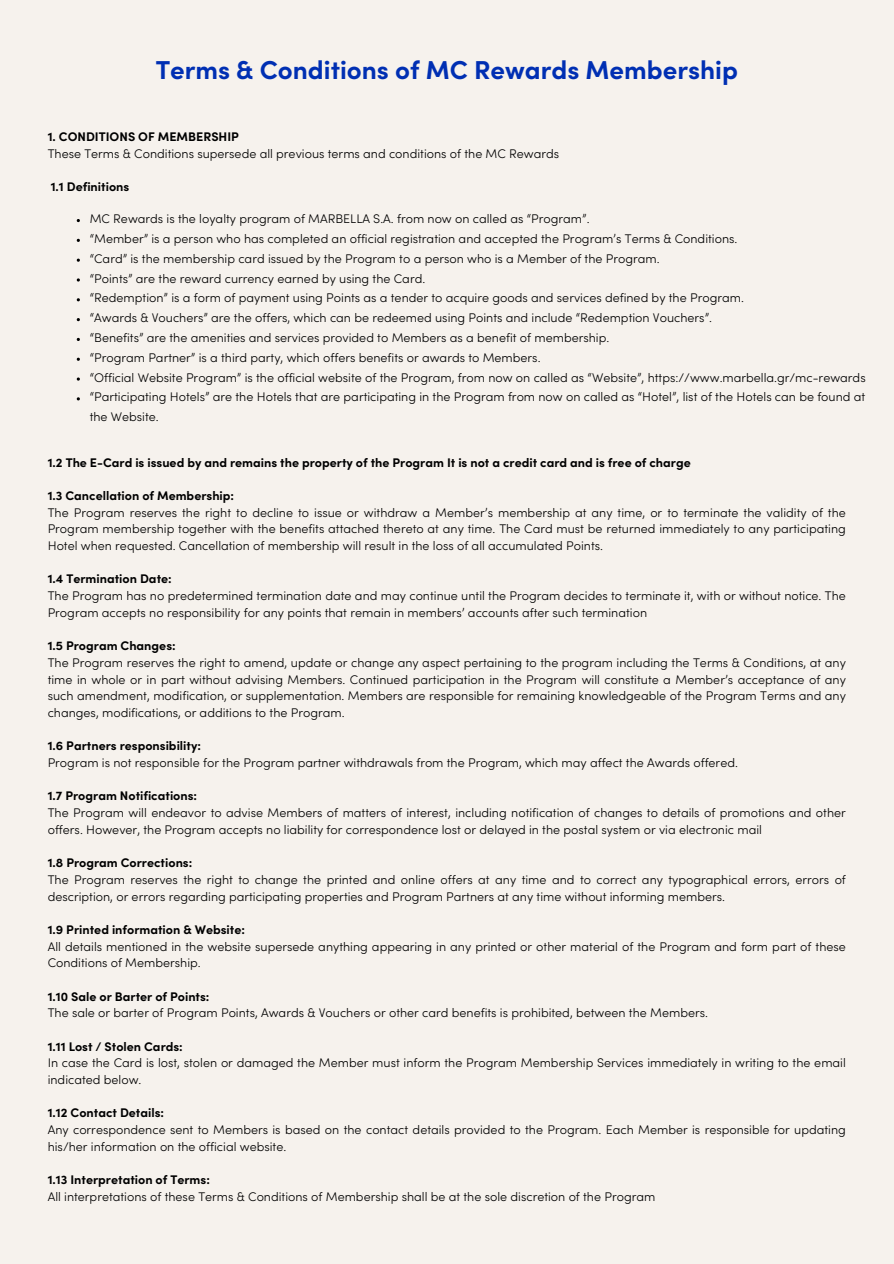
<style>
.page{position:relative;width:894px;height:1264px;background:#fff}
.page>*{position:absolute;margin:0;border:0;box-sizing:border-box;transform-origin:0 0}
.t1{font:700 25.95px "Sofia Pro";color:#002fb3}
.t2{font:300 12.45px/16.6px "Sofia Pro";color:#000}
.t3{font:700 12.45px "Sofia Pro";color:#000}
</style>
<div class="page">
<div style="left:0;top:0;width:893px;height:1263px;background:#f6f2ed"></div>
<svg style="left:77px;top:258px;width:3px;height:4px"></svg>
<h1 class="t1" style="left:156px;top:50px;width:583px">Terms &amp; Conditions of MC Rewards Membership</h1>
<p class="t3" style="left:48px;top:127px;width:193px">1. CONDITIONS OF MEMBERSHIP</p>
<p class="t2" style="left:48px;top:144px;width:513px">Τhese Terms &amp; Conditions supersede all previous terms and conditions of the MC Rewards</p>
<p class="t3" style="left:51px;top:177px;width:80px">1.1 Definitions</p>
<p class="t2" style="left:90px;top:208px;width:777px;line-height:19.8px">MC Rewards is the loyalty program of MARBELLA S.A. from now on called as “Program”.<br>“Member” is a person who has completed an official registration and accepted the Program’s Terms &amp; Conditions.<br>“Card” is the membership card issued by the Program to a person who is a Member of the Program.<br>“Points” are the reward currency earned by using the Card.<br>“Redemption” is a form of payment using Points as a tender to acquire goods and services defined by the Program.<br>“Awards &amp; Vouchers” are the offers, which can be redeemed using Points and include “Redemption Vouchers”.<br>“Benefits” are the amenities and services provided to Members as a benefit of membership.<br>“Program Partner” is a third party, which offers benefits or awards to Members.<br>“Official Website Program” is the official website of the Program, from now on called as “Website”, https://www.marbella.gr/mc-rewards “Participating Hotels” are the Hotels that are participating in the Program from now on called as “Hotel”, list of the Hotels can be found at the Website.</p>
<p class="t3" style="left:48px;top:452px;width:644px">1.2 The E-Card is issued by and remains the property of the Program It is not a credit card and is free of charge</p>
<p class="t3" style="left:48px;top:486px;width:188px">1.3 Cancellation of Membership:</p>
<p class="t2" style="left:48px;top:503px;width:799px;text-align:justify">The Program reserves the right to decline to issue or withdraw a Member’s membership at any time, or to terminate the validity of the Program membership together with the benefits attached thereto at any time. The Card must be returned immediately to any participating Hotel when requested. Cancellation of membership will result in the loss of all accumulated Points.</p>
<p class="t3" style="left:48px;top:569px;width:125px">1.4 Termination Date:</p>
<p class="t2" style="left:48px;top:586px;width:799px">The Program has no predetermined termination date and may continue until the Program decides to terminate it, with or without notice. The<br>Program accepts no responsibility for any points that remain in members’ accounts after such termination</p>
<p class="t3" style="left:48px;top:636px;width:129px">1.5 Program Changes:</p>
<p class="t2" style="left:48px;top:653px;width:799px;text-align:justify">The Program reserves the right to amend, update or change any aspect pertaining to the program including the Terms &amp; Conditions, at any time in whole or in part without advising Members. Continued participation in the Program will constitute a Member’s acceptance of any such amendment, modification, or supplementation. Members are responsible for remaining knowledgeable of the Program Terms and any changes, modifications, or additions to the Program.</p>
<p class="t3" style="left:48px;top:736px;width:155px">1.6 Partners responsibility:</p>
<p class="t2" style="left:48px;top:753px;width:691px">Program is not responsible for the Program partner withdrawals from the Program, which may affect the Awards offered.</p>
<p class="t3" style="left:48px;top:786px;width:151px">1.7 Program Notifications:</p>
<p class="t2" style="left:48px;top:803px;width:799px">The Program will endeavor to advise Members of matters of interest, including notification of changes to details of promotions and other offers. However, the Program accepts no liability for correspondence lost or delayed in the postal system or via electronic mail</p>
<p class="t3" style="left:48px;top:853px;width:146px">1.8 Program Corrections:</p>
<p class="t2" style="left:48px;top:870px;width:799px">The Program reserves the right to change the printed and online offers at any time and to correct any typographical errors, errors of description, or errors regarding participating properties and Program Partners at any time without informing members.</p>
<p class="t3" style="left:48px;top:919px;width:199px">1.9 Printed information &amp; Website:</p>
<p class="t2" style="left:48px;top:937px;width:799px">All details mentioned in the website supersede anything appearing in any printed or other material of the Program and form part of these<br>Conditions of Membership.</p>
<p class="t3" style="left:48px;top:986px;width:163px">1.10 Sale or Barter of Points:</p>
<p class="t2" style="left:48px;top:1003px;width:661px">The sale or barter of Program Points, Awards &amp; Vouchers or other card benefits is prohibited, between the Members.</p>
<p class="t3" style="left:48px;top:1036px;width:137px">1.11 Lost / Stolen Cards:</p>
<p class="t2" style="left:48px;top:1054px;width:799px">In case the Card is lost, stolen or damaged the Member must inform the Program Membership Services immediately in writing to the email indicated below.</p>
<p class="t3" style="left:48px;top:1103px;width:118px">1.12 Contact Details:</p>
<p class="t2" style="left:48px;top:1120px;width:799px">Any correspondence sent to Members is based on the contact details provided to the Program. Each Member is responsible for updating his/her information on the official website.</p>
<p class="t3" style="left:48px;top:1170px;width:164px">1.13 Interpretation of Terms:</p>
<p class="t2" style="left:48px;top:1187px;width:609px">All interpretations of these Terms &amp; Conditions of Membership shall be at the sole discretion of the Program</p>
</div>
